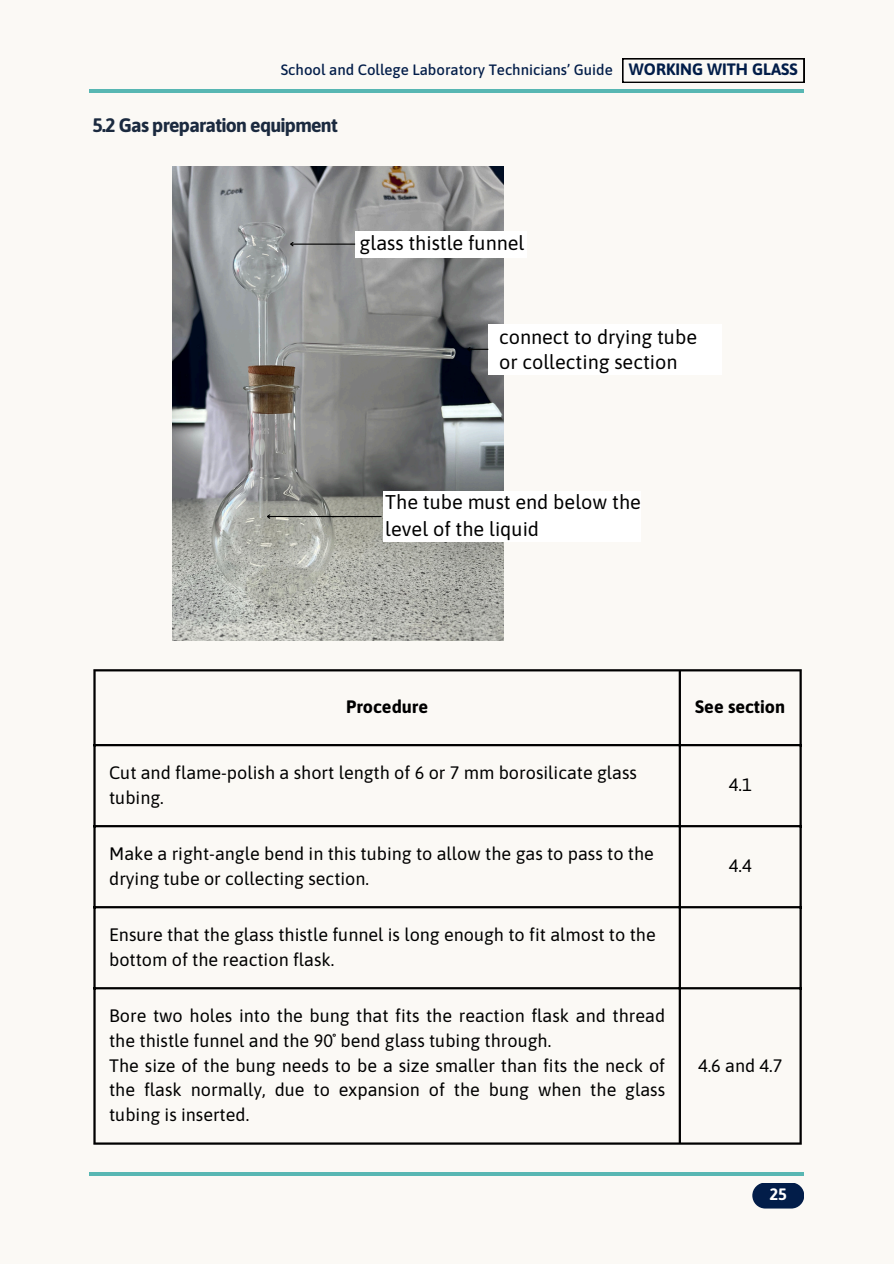
<style>
.page{position:relative;width:894px;height:1264px;background:#fff}
.page>*{position:absolute;margin:0;border:0;box-sizing:border-box;transform-origin:0 0}
.t1{font:19.95px/27.3px "Asap";color:#000}
.t2{font:700 19.5px "Asap";letter-spacing:-.04em;color:#1b2a3f}
.t3{font:18px/24.8px "Asap";color:#000}
.t4{font:700 18px "Asap";color:#000}
.t5{font:700 16.5px "Asap";color:#021d49}
.t6{font:700 16.5px "Asap";color:#fff}
.t7{font:500 15px "Asap";color:#021d49}
</style>
<div class="page">
<div style="left:0;top:0;width:893px;height:1263px;background:#fbf9f5"></div>
<hr style="left:89px;top:1172px;width:715px;height:3px;background:#58b7b3">
<hr style="left:89px;top:89px;width:715px;height:4px;background:#58b7b3">
<svg style="left:622px;top:58px;width:182px;height:25px"></svg>
<div style="left:752px;top:1182px;width:52px;height:26px;background:#021d49;border-radius:13px"></div>
<hr style="left:93px;top:671px;width:3px;height:471px;background:#000">
<hr style="left:678px;top:671px;width:2px;height:471px;background:#000">
<hr style="left:799px;top:671px;width:2px;height:471px;background:#000">
<hr style="left:93px;top:669px;width:708px;height:2px;background:#000">
<hr style="left:93px;top:744px;width:708px;height:2px;background:#000">
<hr style="left:93px;top:825px;width:708px;height:2px;background:#000">
<hr style="left:93px;top:906px;width:708px;height:2px;background:#000">
<hr style="left:93px;top:987px;width:708px;height:2px;background:#000">
<hr style="left:93px;top:1142px;width:708px;height:2px;background:#000">
<img style="left:172px;top:166px;width:331px;height:475px">
<div style="left:355px;top:231px;width:171px;height:26px;background:#fff"></div>
<div style="left:383px;top:491px;width:257px;height:51px;background:#fff"></div>
<hr style="left:290px;top:243px;width:65px;height:2px;background:#000">
<svg style="left:289px;top:241px;width:5px;height:6px"></svg>
<hr style="left:267px;top:516px;width:114px;height:1px;background:#000">
<svg style="left:265px;top:513px;width:6px;height:7px"></svg>
<div style="left:488px;top:324px;width:233px;height:51px;background:#fff"></div>
<svg style="left:465px;top:346px;width:23px;height:6px"></svg>
<p class="t7" style="left:281px;top:61px;width:333px">School and College Laboratory Technicians’ Guide</p>
<p class="t5" style="left:628px;top:60px;width:170px">WORKING WITH GLASS</p>
<p class="t2" style="left:92px;top:114px;width:247px">5.2 Gas preparation equipment</p>
<p class="t1" style="left:359px;top:229px;width:166px">glass thistle funnel</p>
<p class="t1" style="left:499px;top:324px;width:199px;line-height:24.9px">connect to drying tube or collecting section</p>
<p class="t1" style="left:385px;top:488px;width:257px">The tube must end below the level of the liquid</p>
<p class="t4" style="left:346px;top:696px;width:84px">Procedure</p>
<h3 class="t4" style="left:695px;top:696px;width:91px">See section</h3>
<p class="t3" style="left:109px;top:760px;width:529px">Cut and flame-polish a short length of 6 or 7 mm borosilicate glass tubing.</p>
<p class="t3" style="left:109px;top:841px;width:546px">Make a right-angle bend in this tubing to allow the gas to pass to the drying tube or collecting section.</p>
<h2 class="t3" style="left:109px;top:922px;width:548px">Ensure that the glass thistle funnel is long enough to fit almost to the bottom of the reaction flask.</h2>
<p class="t3" style="left:728px;top:772px;width:24px">4.1</p>
<h2 class="t3" style="left:728px;top:853px;width:24px">4.4</h2>
<h2 class="t3" style="left:109px;top:1003px;width:557px">Bore two holes into the bung that fits the reaction flask and thread the thistle funnel and the 90˚ bend glass tubing through.</h2>
<p class="t3" style="left:109px;top:1052px;width:557px;text-align:justify">The size of the bung needs to be a size smaller than fits the neck of the flask normally, due to expansion of the bung when the glass tubing is inserted.</p>
<p class="t3" style="left:697px;top:1052px;width:86px">4.6 and 4.7</p>
<p class="t6" style="left:769px;top:1184px;width:19px">25</p>
</div>
